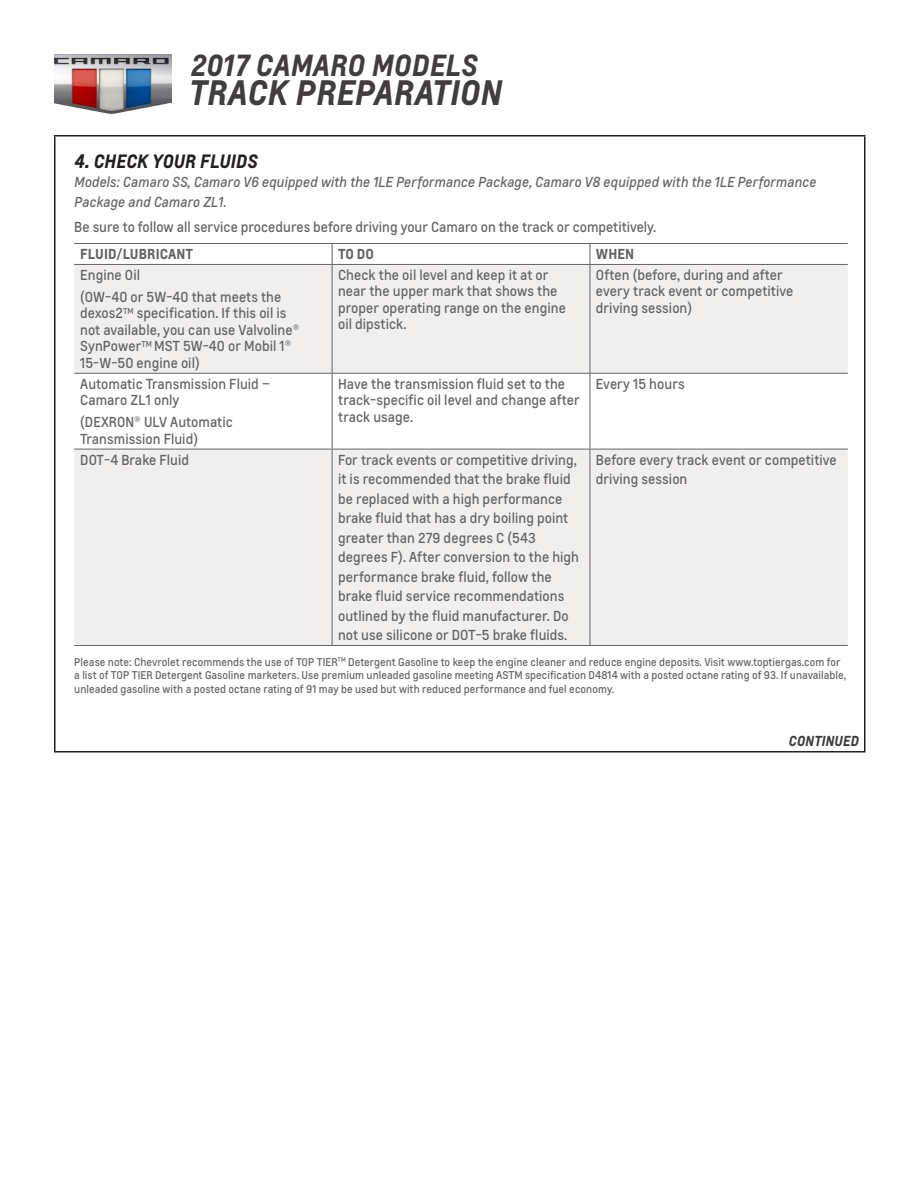
<style>
.page{position:relative;width:918px;height:1188px;background:#fff}
.page>*{position:absolute;margin:0;border:0;box-sizing:border-box;transform-origin:0 0}
.t1{font:italic 700 33px "Louis";letter-spacing:.005em;color:#413d3e}
.t2{font:italic 700 28.5px "Louis";letter-spacing:.005em;color:#413d3e}
.t3{font:italic 700 18px "Louis Global 2";color:#241f1f}
.t4{font:13.5px/16.5px "Louis";letter-spacing:.005em;color:#656365}
.t5{font:italic 13.5px/19.5px "Louis";letter-spacing:.005em;color:#656365}
.t6{font:700 13.5px "Louis";letter-spacing:.005em;color:#656365}
.t7{font:italic 700 13.5px "Louis";color:#413d3e}
.t8{font:10.5px/13.5px "Louis";letter-spacing:.005em;color:#656365}
</style>
<div class="page">
<img style="left:54px;top:54px;width:118px;height:60px">
<hr style="left:54px;top:135px;width:812px;height:1px;background:#241f1f">
<hr style="left:54px;top:136px;width:2px;height:615px;background:#241f1f">
<hr style="left:864px;top:136px;width:2px;height:615px;background:#241f1f">
<hr style="left:54px;top:751px;width:812px;height:2px;background:#241f1f">
<div style="left:74px;top:265px;width:774px;height:380px;background:#f0efee"></div>
<svg style="left:74px;top:374px;width:774px;height:75px"></svg>
<hr style="left:74px;top:243px;width:258px;height:1px;background:#656365">
<hr style="left:332px;top:243px;width:258px;height:1px;background:#656365">
<svg style="left:332px;top:244px;width:1px;height:20px"></svg>
<hr style="left:590px;top:243px;width:258px;height:1px;background:#656365">
<svg style="left:590px;top:244px;width:1px;height:20px"></svg>
<hr style="left:74px;top:264px;width:258px;height:1px;background:#656365">
<hr style="left:332px;top:264px;width:258px;height:1px;background:#656365">
<hr style="left:332px;top:265px;width:1px;height:108px;background:#656365">
<hr style="left:590px;top:264px;width:258px;height:1px;background:#656365">
<hr style="left:590px;top:265px;width:1px;height:108px;background:#656365">
<hr style="left:74px;top:373px;width:258px;height:1px;background:#656365">
<hr style="left:332px;top:373px;width:258px;height:1px;background:#656365">
<hr style="left:332px;top:374px;width:1px;height:75px;background:#656365">
<hr style="left:590px;top:373px;width:258px;height:1px;background:#656365">
<hr style="left:590px;top:374px;width:1px;height:75px;background:#656365">
<hr style="left:74px;top:449px;width:258px;height:1px;background:#656365">
<hr style="left:332px;top:449px;width:258px;height:1px;background:#656365">
<hr style="left:332px;top:449px;width:1px;height:196px;background:#656365">
<hr style="left:590px;top:449px;width:258px;height:1px;background:#656365">
<hr style="left:590px;top:449px;width:1px;height:196px;background:#656365">
<hr style="left:74px;top:645px;width:258px;height:1px;background:#656365">
<hr style="left:332px;top:645px;width:258px;height:1px;background:#656365">
<hr style="left:590px;top:645px;width:258px;height:1px;background:#656365">
<h2 class="t2" style="left:191px;top:46px;width:289px">2017 CAMARO MODELS</h2>
<h1 class="t1" style="left:189px;top:71px;width:315px">TRACK PREPARATION</h1>
<h3 class="t3" style="left:74px;top:148px;width:185px">4. CHECK YOUR FLUIDS</h3>
<p class="t5" style="left:74px;top:173px;width:744px">Models: Camaro SS, Camaro V6 equipped with the 1LE Performance Package, Camaro V8 equipped with the 1LE Performance<br>Package and Camaro ZL1.</p>
<p class="t4" style="left:74px;top:218px;width:584px">Be sure to follow all service procedures before driving your Camaro on the track or competitively.</p>
<p class="t6" style="left:80px;top:245px;width:114px">FLUID/LUBRICANT</p>
<p class="t6" style="left:338px;top:245px;width:38px">TO DO</p>
<p class="t6" style="left:596px;top:245px;width:40px">WHEN</p>
<p class="t4" style="left:80px;top:264px;width:203px;line-height:21.9px">Engine Oil<br>(OW-40 or 5W-40 that meets the</p>
<p class="t4" style="left:80px;top:305px;width:221px">dexos2<sup>TM</sup> specification. If this oil is not available, you can use Valvoline®<br>SynPower<sup>TM</sup> MST 5W-40 or Mobil 1®<br>15-W-50 engine oil)</p>
<p class="t4" style="left:338px;top:267px;width:229px">Check the oil level and keep it at or near the upper mark that shows the proper operating range on the engine oil dipstick.</p>
<p class="t4" style="left:596px;top:267px;width:199px">Often (before, during and after every track event or competitive driving session)</p>
<p class="t4" style="left:80px;top:376px;width:191px">Automatic Transmission Fluid –<br>Camaro ZL1 only</p>
<p class="t4" style="left:80px;top:414px;width:154px">(DEXRON® ULV Automatic<br>Transmission Fluid)</p>
<p class="t4" style="left:338px;top:376px;width:243px">Have the transmission fluid set to the track-specific oil level and change after track usage.</p>
<p class="t4" style="left:596px;top:376px;width:90px">Every 15 hours</p>
<p class="t4" style="left:80px;top:451px;width:110px">DOT-4 Brake Fluid</p>
<p class="t4" style="left:338px;top:450px;width:242px;line-height:19.5px">For track events or competitive driving, it is recommended that the brake fluid be replaced with a high performance brake fluid that has a dry boiling point greater than 279 degrees C (543 degrees F). After conversion to the high performance brake fluid, follow the brake fluid service recommendations outlined by the fluid manufacturer. Do not use silicone or DOT-5 brake fluids.</p>
<p class="t4" style="left:596px;top:450px;width:242px;line-height:19.5px">Before every track event or competitive driving session</p>
<p class="t8" style="left:74px;top:655px;width:774px">Please note: Chevrolet recommends the use of TOP TIER<sup>TM</sup> Detergent Gasoline to keep the engine cleaner and reduce engine deposits. Visit www.toptiergas.com for a list of TOP TIER Detergent Gasoline marketers. Use premium unleaded gasoline meeting ASTM specification D4814 with a posted octane rating of 93. If unavailable, unleaded gasoline with a posted octane rating of 91 may be used but with reduced performance and fuel economy.</p>
<p class="t7" style="left:789px;top:732px;width:72px">CONTINUED</p>
</div>
